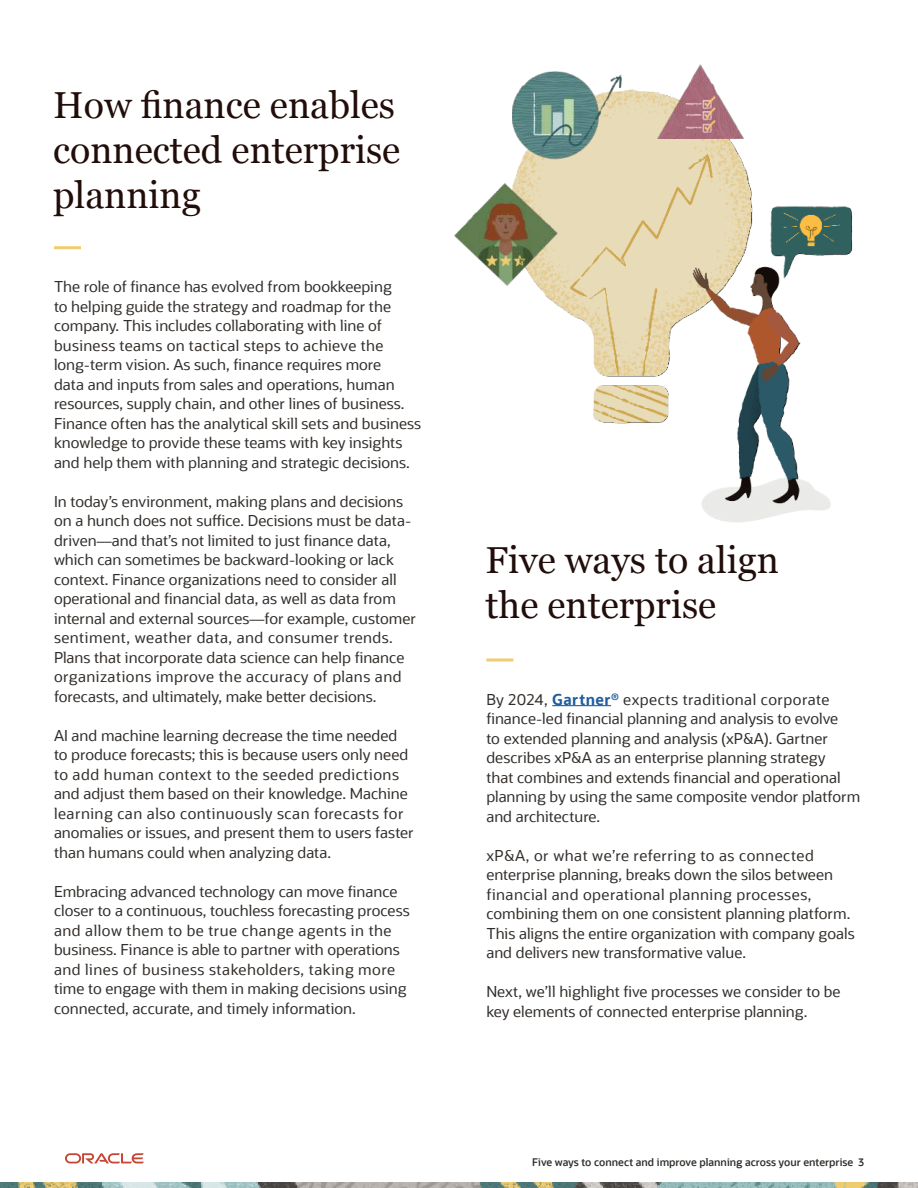
<style>
.page{position:relative;width:918px;height:1188px;background:#fff}
.page>*{position:absolute;margin:0;border:0;box-sizing:border-box;transform-origin:0 0}
.t1{font:37.5px/45px "Georgia";color:#210d0a}
.t2{font:15px/19.5px "Oracle Sans";color:#312d2a}
.t3{font:600 10.5px "Oracle Sans";color:#302d2a}
.s1{font-weight:700;color:#1f5d9e}
</style>
<div class="page">
<svg style="left:65px;top:1153px;width:79px;height:10px"></svg>
<img style="left:0;top:1182px;width:918px;height:6px">
<div style="left:54px;top:246px;width:27px;height:3px;border:2px solid #f0cc71"></div>
<hr style="left:552px;top:705px;width:59px;height:1px;background:#1f5d9e">
<div style="left:486px;top:658px;width:27px;height:3px;border:2px solid #f0cc71"></div>
<img style="left:512px;top:89px;width:241px;height:335px">
<img style="left:675px;top:251px;width:126px;height:201px">
<img style="left:702px;top:452px;width:129px;height:70px">
<img style="left:513px;top:71px;width:118px;height:97px">
<img style="left:658px;top:65px;width:86px;height:73px">
<img style="left:454px;top:176px;width:112px;height:121px">
<img style="left:754px;top:206px;width:99px;height:85px">
<h1 class="t1" style="left:53px;top:81px;width:349px">How 昀椀nance enables connected enterprise planning</h1>
<p class="t2" style="left:54px;top:277px;width:369px">The role of 昀椀nance has evolved from bookkeeping<br>to helping guide the strategy and roadmap for the company. This includes collaborating with line of business teams on tactical steps to achieve the long-term vision. As such, 昀椀nance requires more<br>data and inputs from sales and operations, human resources, supply chain, and other lines of business.<br>Finance often has the analytical skill sets and business knowledge to provide these teams with key insights and help them with planning and strategic decisions.</p>
<p class="t2" style="left:54px;top:493px;width:364px">In today’s environment, making plans and decisions on a hunch does not su昀케ce. Decisions must be data&shy;driven—and that’s not limited to just 昀椀nance data, which can sometimes be backward-looking or lack context. Finance organizations need to consider all operational and 昀椀nancial data, as well as data from internal and external sources—for example, customer sentiment, weather data, and consumer trends.<br>Plans that incorporate data science can help 昀椀nance organizations improve the accuracy of plans and forecasts, and ultimately, make be琀琀er decisions.</p>
<p class="t2" style="left:54px;top:727px;width:361px">AI and machine learning decrease the time needed to produce forecasts; this is because users only need to add human context to the seeded predictions and adjust them based on their knowledge. Machine learning can also continuously scan forecasts for anomalies or issues, and present them to users faster than humans could when analyzing data.</p>
<p class="t2" style="left:54px;top:882px;width:357px">Embracing advanced technology can move 昀椀nance closer to a continuous, touchless forecasting process and allow them to be true change agents in the business. Finance is able to partner with operations and lines of business stakeholders, taking more time to engage with them in making decisions using connected, accurate, and timely information.</p>
<h1 class="t1" style="left:486px;top:540px;width:295px">Five ways to align the enterprise</h1>
<p class="t2" style="left:486px;top:690px;width:375px">By 2024, <span class="s1">Gartner</span><sup>®</sup> expects traditional corporate<br>昀椀nance-led 昀椀nancial planning and analysis to evolve<br>to extended planning and analysis (xP&amp;A). Gartner describes xP&amp;A as an enterprise planning strategy<br>that combines and extends 昀椀nancial and operational planning by using the same composite vendor platform and architecture.</p>
<p class="t2" style="left:486px;top:846px;width:370px">xP&amp;A, or what we’re referring to as connected enterprise planning, breaks down the silos between financial and operational planning processes, combining them on one consistent planning platform.<br>This aligns the entire organization with company goals and delivers new transformative value.</p>
<p class="t2" style="left:486px;top:982px;width:356px">Next, we’ll highlight 昀椀ve processes we consider to be key elements of connected enterprise planning.</p>
<p class="t3" style="left:532px;top:1158px;width:333px">Five ways to connect and improve planning across your enterprise 3</p>
</div>
